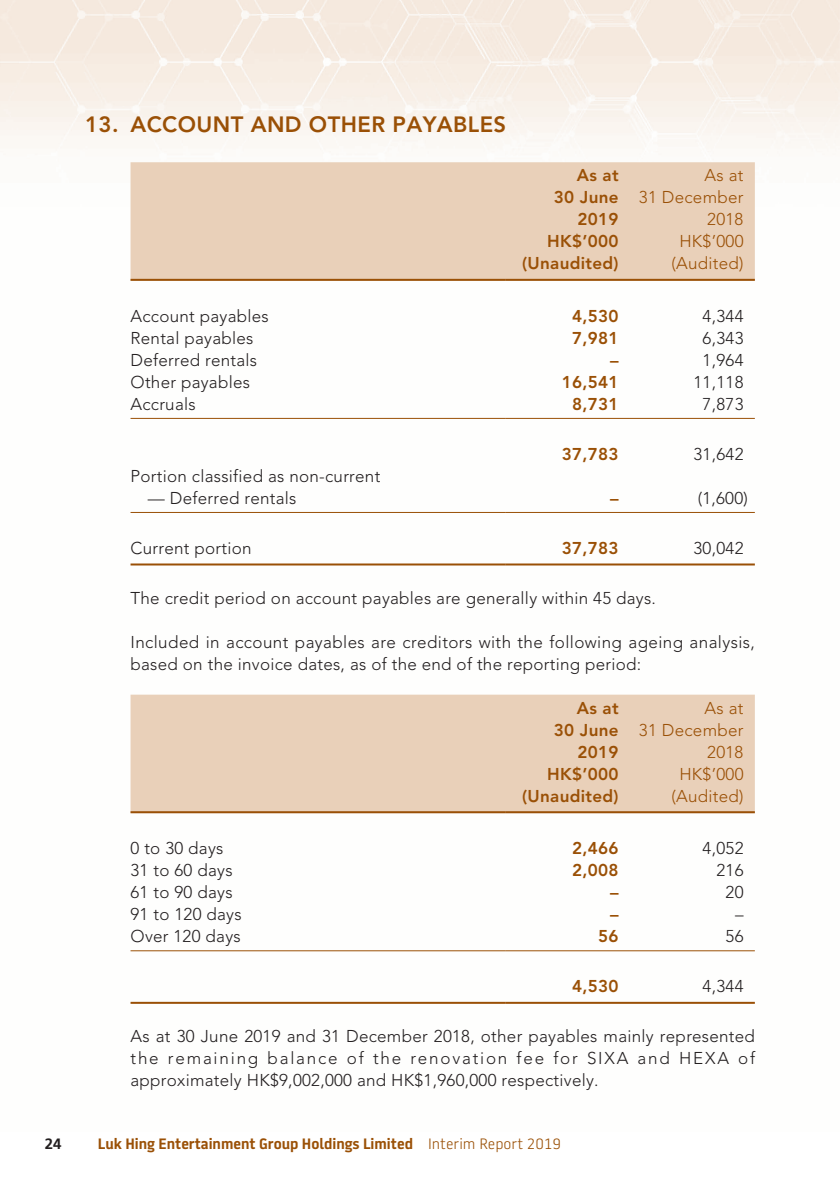
<style>
.page{position:relative;width:840px;height:1191px;background:#fff}
.page>*{position:absolute;margin:0;border:0;box-sizing:border-box;transform-origin:0 0}
.t1{font:800 22px "Avenir LT Std";letter-spacing:.02em;color:#9a5006}
.t2{font:300 17px/22px "Avenir LT Std";letter-spacing:.015em;color:#231f20}
.t3{font:800 17px/22px "Avenir LT Std";letter-spacing:.02em;color:#9a5006;text-align:right}
.t4{font:300 17px/22px "Avenir LT Std";letter-spacing:.015em;color:#9a5006;text-align:right}
.t5{font:700 15px "Battersea";color:#9a5006}
.t6{font:700 15px "Frutiger LT Std";color:#231f20}
.s1{font-weight:300}
</style>
<div class="page">
<img style="left:0;top:0;width:839px;height:1004px">
<div style="left:130px;top:162px;width:624px;height:117px;background:#e9d0b9"></div>
<hr style="left:130px;top:279px;width:375px;height:2px;background:#9a5006">
<hr style="left:505px;top:279px;width:124px;height:2px;background:#9a5006">
<hr style="left:629px;top:279px;width:125px;height:2px;background:#9a5006">
<hr style="left:130px;top:418px;width:375px;height:1px;background:#9a5006">
<hr style="left:505px;top:418px;width:124px;height:1px;background:#9a5006">
<hr style="left:629px;top:418px;width:125px;height:1px;background:#9a5006">
<hr style="left:130px;top:512px;width:375px;height:1px;background:#9a5006">
<hr style="left:505px;top:512px;width:124px;height:1px;background:#9a5006">
<hr style="left:629px;top:512px;width:125px;height:1px;background:#9a5006">
<hr style="left:130px;top:563px;width:375px;height:2px;background:#9a5006">
<hr style="left:505px;top:563px;width:124px;height:2px;background:#9a5006">
<hr style="left:629px;top:563px;width:125px;height:2px;background:#9a5006">
<div style="left:130px;top:694px;width:624px;height:117px;background:#e9d0b9"></div>
<hr style="left:130px;top:811px;width:375px;height:2px;background:#9a5006">
<hr style="left:505px;top:811px;width:124px;height:2px;background:#9a5006">
<hr style="left:629px;top:811px;width:125px;height:2px;background:#9a5006">
<hr style="left:130px;top:950px;width:375px;height:1px;background:#9a5006">
<hr style="left:505px;top:950px;width:124px;height:1px;background:#9a5006">
<hr style="left:629px;top:950px;width:125px;height:1px;background:#9a5006">
<hr style="left:130px;top:1001px;width:375px;height:2px;background:#9a5006">
<hr style="left:505px;top:1001px;width:124px;height:2px;background:#9a5006">
<hr style="left:629px;top:1001px;width:125px;height:2px;background:#9a5006">
<p class="t1" style="left:85px;top:111px;width:422px">13. ACCOUNT AND OTHER PAYABLES</p>
<p class="t3" style="left:553px;top:164px;width:66px">As at<br>30 June<br>2019</p>
<p class="t4" style="left:638px;top:165px;width:106px">As at<br>31 December<br>2018</p>
<p class="t3" style="left:547px;top:230px;width:73px">HK$’000</p>
<p class="t4" style="left:679px;top:231px;width:66px">HK$’000</p>
<p class="t3" style="left:522px;top:252px;width:98px">(Unaudited)</p>
<p class="t4" style="left:671px;top:253px;width:74px">(Audited)</p>
<p class="t2" style="left:130px;top:305px;width:140px">Account payables</p>
<p class="t3" style="left:571px;top:305px;width:48px">4,530</p>
<p class="t2" style="left:702px;top:305px;width:42px">4,344</p>
<p class="t2" style="left:130px;top:327px;width:124px">Rental payables</p>
<p class="t3" style="left:571px;top:327px;width:48px">7,981</p>
<p class="t2" style="left:702px;top:327px;width:42px">6,343</p>
<p class="t2" style="left:130px;top:349px;width:128px">Deferred rentals</p>
<p class="t3" style="left:609px;top:349px;width:10px">–</p>
<p class="t2" style="left:702px;top:349px;width:42px">1,964</p>
<p class="t2" style="left:130px;top:371px;width:121px">Other payables</p>
<p class="t3" style="left:561px;top:371px;width:58px">16,541</p>
<p class="t2" style="left:693px;top:371px;width:51px">11,118</p>
<p class="t2" style="left:130px;top:393px;width:67px">Accruals</p>
<p class="t3" style="left:571px;top:393px;width:48px">8,731</p>
<p class="t2" style="left:702px;top:393px;width:42px">7,873</p>
<p class="t3" style="left:561px;top:443px;width:58px">37,783</p>
<p class="t2" style="left:693px;top:443px;width:51px">31,642</p>
<p class="t2" style="left:130px;top:465px;width:251px">Portion classified as non-current</p>
<p class="t2" style="left:148px;top:487px;width:150px">— Deferred rentals</p>
<p class="t3" style="left:609px;top:487px;width:10px">–</p>
<p class="t2" style="left:697px;top:487px;width:52px">(1,600)</p>
<p class="t2" style="left:130px;top:537px;width:122px">Current portion</p>
<p class="t3" style="left:561px;top:537px;width:58px">37,783</p>
<p class="t2" style="left:693px;top:537px;width:51px">30,042</p>
<p class="t2" style="left:130px;top:587px;width:526px">The credit period on account payables are generally within 45 days.</p>
<p class="t2" style="left:130px;top:631px;width:625px">Included in account payables are creditors with the following ageing analysis, based on the invoice dates, as of the end of the reporting period:</p>
<p class="t3" style="left:553px;top:697px;width:66px">As at<br>30 June<br>2019</p>
<p class="t4" style="left:638px;top:697px;width:106px">As at<br>31 December<br>2018</p>
<p class="t3" style="left:547px;top:763px;width:73px">HK$’000</p>
<p class="t4" style="left:679px;top:763px;width:66px">HK$’000</p>
<p class="t3" style="left:522px;top:785px;width:98px">(Unaudited)</p>
<p class="t4" style="left:671px;top:785px;width:74px">(Audited)</p>
<p class="t2" style="left:130px;top:837px;width:94px">0 to 30 days</p>
<p class="t3" style="left:571px;top:837px;width:48px">2,466</p>
<p class="t2" style="left:702px;top:837px;width:42px">4,052</p>
<p class="t2" style="left:130px;top:859px;width:103px">31 to 60 days</p>
<p class="t3" style="left:571px;top:859px;width:48px">2,008</p>
<p class="t2" style="left:716px;top:859px;width:29px">216</p>
<p class="t2" style="left:130px;top:881px;width:103px">61 to 90 days</p>
<p class="t3" style="left:609px;top:881px;width:10px">–</p>
<p class="t2" style="left:725px;top:881px;width:19px">20</p>
<p class="t2" style="left:130px;top:903px;width:113px">91 to 120 days</p>
<p class="t3" style="left:609px;top:903px;width:10px">–</p>
<p class="t2" style="left:734px;top:903px;width:10px">–</p>
<p class="t2" style="left:130px;top:925px;width:112px">Over 120 days</p>
<p class="t3" style="left:598px;top:925px;width:22px">56</p>
<p class="t2" style="left:725px;top:925px;width:19px">56</p>
<p class="t3" style="left:571px;top:975px;width:48px">4,530</p>
<p class="t2" style="left:702px;top:975px;width:42px">4,344</p>
<p class="t2" style="left:130px;top:1025px;width:625px;text-align:justify">As at 30 June 2019 and 31 December 2018, other payables mainly represented the remaining balance of the renovation fee for SIXA and HEXA of approximately HK$9,002,000 and HK$1,960,000 respectively.</p>
<p class="t6" style="left:45px;top:1135px;width:18px">24</p>
<p class="t5" style="left:98px;top:1134px;width:464px">Luk Hing Entertainment Group Holdings Limited <span class="s1">Interim Report 2019</span></p>
</div>
